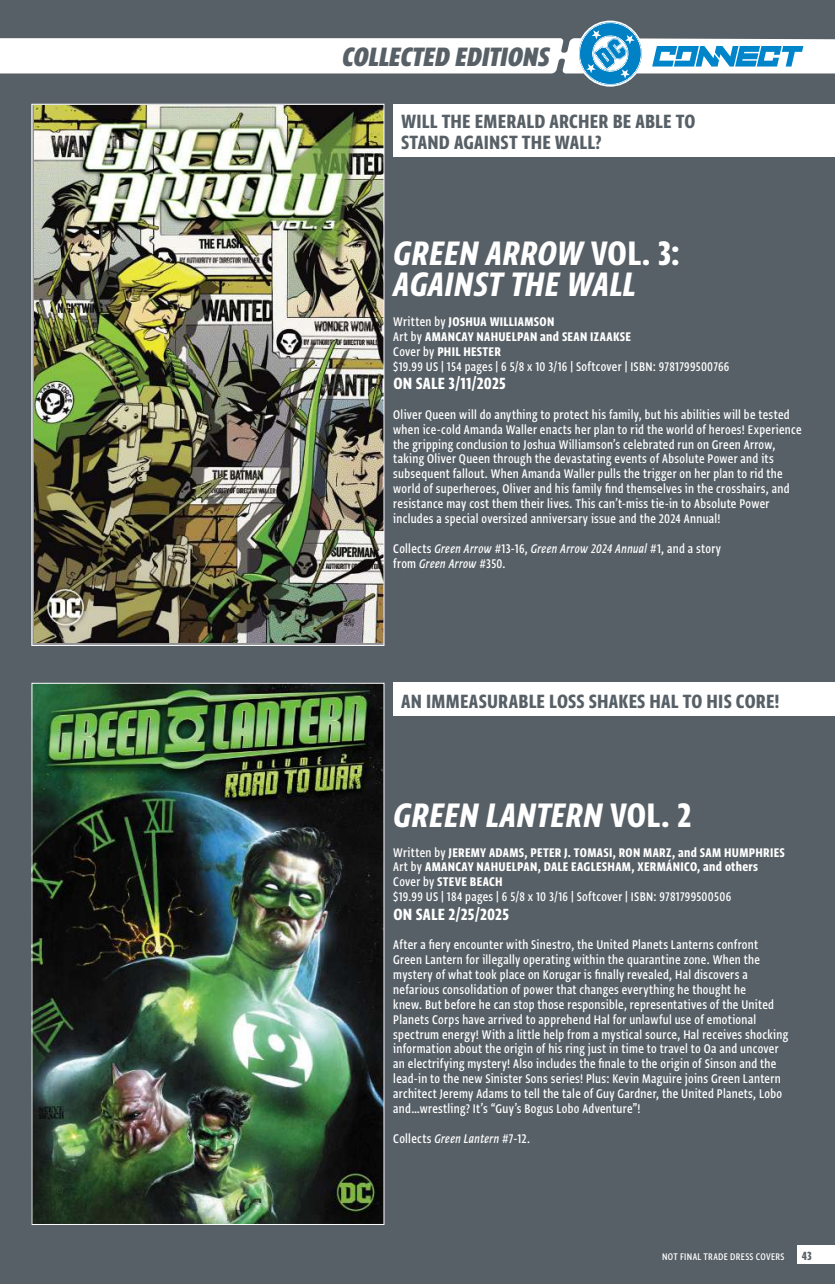
<style>
.page{position:relative;width:835px;height:1284px;background:#576066}
.page>*{position:absolute;margin:0;border:0;box-sizing:border-box;transform-origin:0 0}
.t1{font:40.25px/31.5px "Greta Sans Cnd Std Bld Ita";letter-spacing:.01em;color:#fff}
.t2{font:31.5px "Greta Sans Cnd Std Hea Ita";letter-spacing:-.005em;color:#576066}
.t3{font:22.75px/21px "Greta Sans Cnd Std Bld";letter-spacing:.01em;color:#576066}
.t4{font:19.25px "Greta Sans Cnd Std Bld";letter-spacing:.01em;color:#fff}
.t5{font:500 14.88px/14.9px "Greta Sans Cnd Std";letter-spacing:.02em;color:#fff}
.t6{font:14.88px/14.9px "Greta Sans Cnd Std Bld";letter-spacing:.02em;color:#fff}
.t7{font:14.88px/14.9px "Greta Sans Cnd Std Med Ita";letter-spacing:.02em;color:#fff}
.t8{font:14px "Greta Sans Cnd Std Bld";color:#576066}
.t9{font:500 11.38px "Greta Sans Cnd Std";letter-spacing:.025em;color:#fff}
.s1{font-family:"Greta Sans Cnd Std Bld"}
.s2{font-family:"Greta Sans Cnd Std";font-weight:500}
.s3{font-family:"Greta Sans Cnd Std Med Ita";font-weight:400}
</style>
<div class="page">
<svg style="left:0;top:20px;width:835px;height:67px"></svg>
<img style="left:34px;top:685px;width:348px;height:538px">
<div style="left:393px;top:683px;width:442px;height:33px;background:#fff"></div>
<img style="left:35px;top:106px;width:347px;height:536px">
<div style="left:393px;top:104px;width:442px;height:53px;background:#fff"></div>
<div style="left:797px;top:1245px;width:38px;height:19px;background:#fff"></div>
<h2 class="t2" style="left:342px;top:37px;width:209px">COLLECTED EDITIONS</h2>
<h3 class="t3" style="left:401px;top:110px;width:296px">WILL THE EMERALD ARCHER BE ABLE TO<br>STAND AGAINST THE WALL?</h3>
<h1 class="t1" style="left:393px;top:236px;width:288px">GREEN ARROW <span class="s1">VOL. 3:<br></span>AGAINST THE WALL</h1>
<p class="t6" style="left:393px;top:314px;width:239px"><span class="s2">Written by</span> JOSHUA WILLIAMSON<br><span class="s2">Art by</span> AMANCAY NAHUELPAN and SEAN IZAAKSE<br><span class="s2">Cover by</span> PHIL HESTER</p>
<p class="t5" style="left:393px;top:358px;width:338px">$19.99 US | 154 pages | 6 5/8 x 10 3/16 | Softcover | ISBN: 9781799500766</p>
<p class="t4" style="left:393px;top:372px;width:114px">ON SALE 3/11/2025</p>
<p class="t5" style="left:393px;top:406px;width:410px">Oliver Queen will do anything to protect his family, but his abilities will be tested when ice-cold Amanda Waller enacts her plan to rid the world of heroes! Experience the gripping conclusion to Joshua Williamson’s celebrated run on Green Arrow, taking Oliver Queen through the devastating events of Absolute Power and its subsequent fallout. When Amanda Waller pulls the trigger on her plan to rid the world of superheroes, Oliver and his family find themselves in the crosshairs, and resistance may cost them their lives. This can’t-miss tie-in to Absolute Power includes a special oversized anniversary issue and the 2024 Annual!</p>
<p class="t7" style="left:393px;top:540px;width:329px"><span class="s2">Collects</span> Green Arrow <span class="s2">#13-16,</span> Green Arrow 2024 Annual <span class="s2">#1, and a story from</span> Green Arrow <span class="s2">#350.</span></p>
<h3 class="t3" style="left:401px;top:689px;width:380px">AN IMMEASURABLE LOSS SHAKES HAL TO HIS CORE!</h3>
<h1 class="t1" style="left:393px;top:798px;width:299px">GREEN LANTERN <span class="s1">VOL. 2</span></h1>
<p class="t6" style="left:393px;top:844px;width:393px"><span class="s2">Written by</span> JEREMY ADAMS, PETER J. TOMASI, RON MARZ, and SAM HUMPHRIES<br><span class="s2">Art by</span> AMANCAY NAHUELPAN, DALE EAGLESHAM, XERMÁNICO, and others<br><span class="s2">Cover by</span> STEVE BEACH</p>
<p class="t5" style="left:393px;top:889px;width:339px">$19.99 US | 184 pages | 6 5/8 x 10 3/16 | Softcover | ISBN: 9781799500506</p>
<p class="t4" style="left:393px;top:902px;width:117px">ON SALE 2/25/2025</p>
<p class="t5" style="left:393px;top:937px;width:396px">After a fiery encounter with Sinestro, the United Planets Lanterns confront Green Lantern for illegally operating within the quarantine zone. When the mystery of what took place on Korugar is finally revealed, Hal discovers a nefarious consolidation of power that changes everything he thought he<br>knew. But before he can stop those responsible, representatives of the United Planets Corps have arrived to apprehend Hal for unlawful use of emotional spectrum energy! With a little help from a mystical source, Hal receives shocking information about the origin of his ring just in time to travel to Oa and uncover an electrifying mystery! Also includes the finale to the origin of Sinson and the lead-in to the new Sinister Sons series! Plus: Kevin Maguire joins Green Lantern architect Jeremy Adams to tell the tale of Guy Gardner, the United Planets, Lobo and…wrestling? It’s “Guy’s Bogus Lobo Adventure”!</p>
<p class="t5" style="left:393px;top:1130px;width:138px">Collects <span class="s3">Green Lantern</span> #7-12.</p>
<p class="t9" style="left:662px;top:1249px;width:124px">NOT FINAL TRADE DRESS COVERS</p>
<p class="t8" style="left:802px;top:1247px;width:12px">43</p>
</div>
